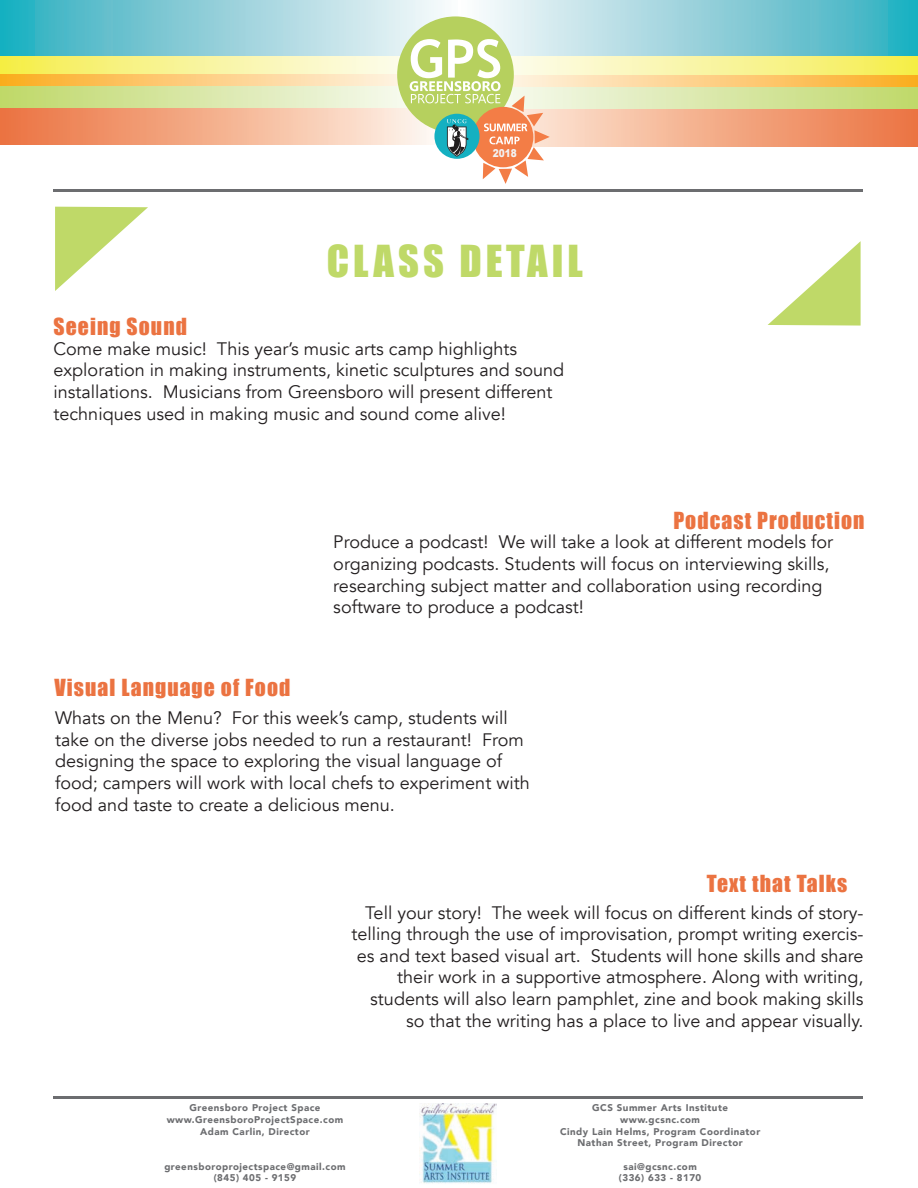
<style>
.page{position:relative;width:918px;height:1188px;background:#fff}
.page>*{position:absolute;margin:0;border:0;box-sizing:border-box;transform-origin:0 0}
.t1{font:40.5px "Impact";letter-spacing:.1em;color:#bfd968}
.t2{font:21.6px "Impact";letter-spacing:.05em;color:#eb7341}
.t3{font:18px/21.6px "Avenir";color:#231f20}
.t4{font:900 10.8px "Arial";color:#f2f3f4;scale:.83 1}
.t5{font:900 9.75px/11.7px "Avenir";letter-spacing:.05em;color:#6c6d70;text-align:center}
</style>
<div class="page">
<hr style="left:53px;top:1096px;width:810px;height:3px;background:#6c6d70">
<img style="left:419px;top:1104px;width:77px;height:80px">
<svg style="left:0;top:0;width:443px;height:56px;background:#8dcfda"></svg>
<svg style="left:0;top:56px;width:400px;height:18px;background:#f8f49c"></svg>
<svg style="left:0;top:74px;width:398px;height:12px;background:#fdce80"></svg>
<div style="left:0;top:86px;width:445px;height:23px;background:linear-gradient(to right,#bfd869,#fafcf9)"></div>
<div style="left:0;top:108px;width:446px;height:37px;background:linear-gradient(to right,#eb713c,#fff8ed)"></div>
<svg style="left:475px;top:0;width:443px;height:57px;background:#90d0d9"></svg>
<svg style="left:550px;top:57px;width:368px;height:18px;background:#f8f496"></svg>
<svg style="left:550px;top:75px;width:368px;height:12px;background:#fdcb78"></svg>
<svg style="left:550px;top:87px;width:368px;height:23px;background:#d8e3a2"></svg>
<svg style="left:550px;top:110px;width:368px;height:37px;background:#f3a784"></svg>
<div style="left:397px;top:16px;width:117px;height:117px;background:#b6d05e;border-radius:50%"></div>
<svg style="left:410px;top:39px;width:140px;height:145px"></svg>
<hr style="left:53px;top:189px;width:810px;height:3px;background:#6c6d70">
<div style="left:491px;top:146px;width:28px;height:15px;background:#f37d46;border-radius:50%"></div>
<div style="left:517px;top:149px;width:6px;height:9px;background:#f37d46"></div>
<svg style="left:768px;top:241px;width:93px;height:85px"></svg>
<svg style="left:55px;top:207px;width:93px;height:84px"></svg>
<p class="t4" style="left:493px;top:145px;width:30px">2018</p>
<h1 class="t1" style="left:327px;top:236px;width:258px">CLASS DETAIL</h1>
<p class="t2" style="left:54px;top:313px;width:135px">Seeing Sound</p>
<p class="t3" style="left:54px;top:338px;width:512px">Come make music! This year’s music arts camp highlights exploration in making instruments, kinetic sculptures and sound installations. Musicians from Greensboro will present different techniques used in making music and sound come alive!</p>
<p class="t2" style="left:673px;top:508px;width:193px">Podcast Production</p>
<p class="t3" style="left:333px;top:532px;width:501px">Produce a podcast! We will take a look at different models for organizing podcasts. Students will focus on interviewing skills, researching subject matter and collaboration using recording software to produce a podcast!</p>
<p class="t2" style="left:55px;top:675px;width:237px">Visual Language of Food</p>
<p class="t3" style="left:55px;top:707px;width:476px">Whats on the Menu? For this week’s camp, students will take on the diverse jobs needed to run a restaurant! From designing the space to exploring the visual language of food; campers will work with local chefs to experiment with food and taste to create a delicious menu.</p>
<p class="t2" style="left:707px;top:870px;width:142px">Text that Talks</p>
<p class="t3" style="left:351px;top:902px;width:514px;text-align:right">Tell your story! The week will focus on different kinds of story&shy;telling through the use of improvisation, prompt writing exercis&shy;es and text based visual art. Students will hone skills and share their work in a supportive atmosphere. Along with writing, students will also learn pamphlet, zine and book making skills so that the writing has a place to live and appear visually.</p>
<p class="t5" style="left:167px;top:1102px;width:178px">Greensboro Project Space www.GreensboroProjectSpace.com<br>Adam Carlin, Director</p>
<p class="t5" style="left:164px;top:1161px;width:183px">greensboroprojectspace@gmail.com (845) 405 - 9159</p>
<p class="t5" style="left:560px;top:1102px;width:202px">GCS Summer Arts Institute www.gcsnc.com<br>Cindy Lain Helms, Program Coordinator<br>Nathan Street, Program Director</p>
<p class="t5" style="left:619px;top:1161px;width:84px">sai@gcsnc.com (336) 633 - 8170</p>
</div>
